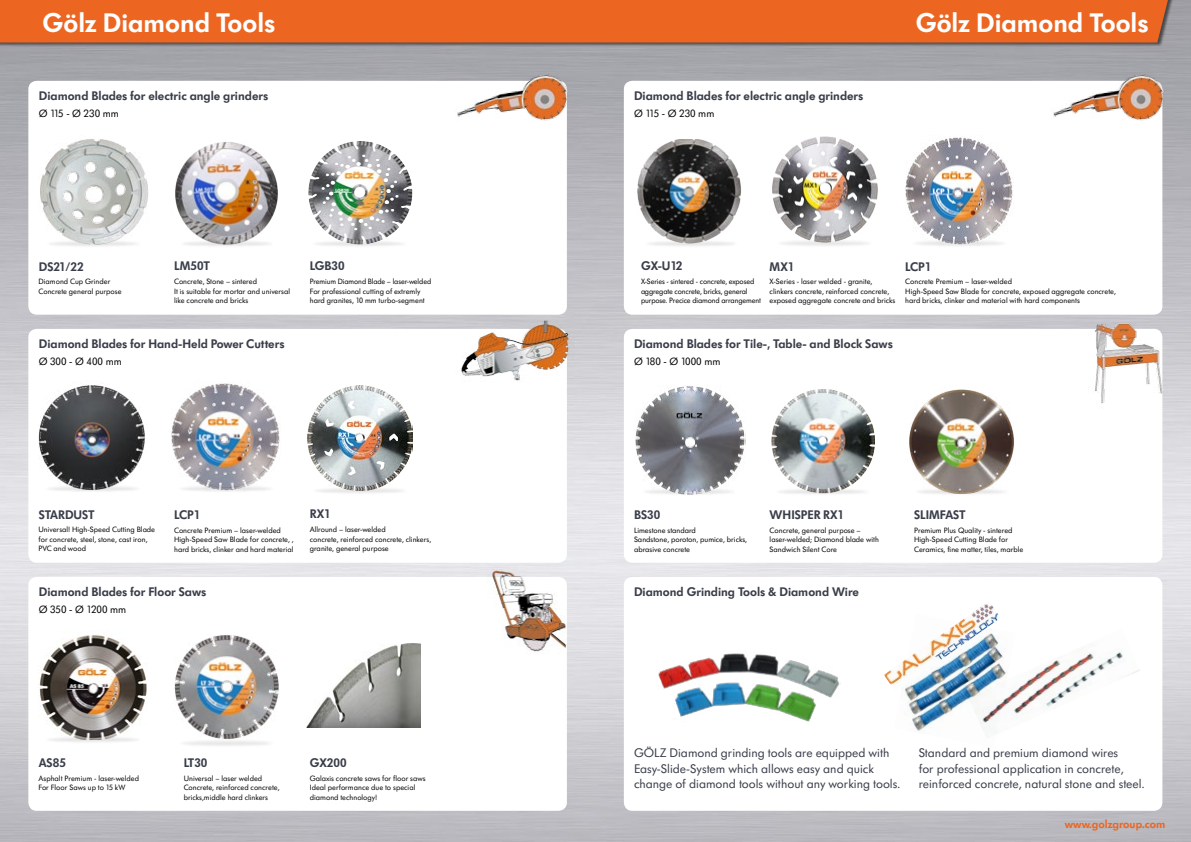
<style>
.page{position:relative;width:1191px;height:842px;background:#fff}
.page>*{position:absolute;margin:0;border:0;box-sizing:border-box;transform-origin:0 0}
.t1{font:28px "Futura SB Dem Bol";color:#fff}
.t2{font:13px "Futura SB Dem Bol";color:#393d49}
.t3{font:13px/15.6px "Futura SB";color:#393d49}
.t4{font:12px "Futura SB Dem Bol";color:#ec6622}
.t5{font:11px "Futura SB";color:#000}
.t6{font:8px/9.6px "Futura SB";color:#000}
</style>
<div class="page">
<div style="left:0;top:0;width:1182px;height:47px;background:#000;opacity:.55"></div>
<div style="left:0;top:0;width:1177px;height:43px;background:#ec6622"></div>
<img style="left:40px;top:139px;width:108px;height:107px">
<img style="left:680px;top:494px;width:32px;height:1px">
<img style="left:635px;top:386px;width:110px;height:108px">
<img style="left:448px;top:48px;width:130px;height:103px">
<img style="left:1044px;top:48px;width:130px;height:103px">
<img style="left:308px;top:141px;width:101px;height:104px">
<img style="left:1089px;top:306px;width:78px;height:105px">
<img style="left:929px;top:493px;width:64px;height:1px">
<img style="left:909px;top:389px;width:105px;height:104px">
<img style="left:637px;top:139px;width:105px;height:105px">
<img style="left:772px;top:136px;width:106px;height:109px">
<img style="left:39px;top:385px;width:106px;height:106px">
<img style="left:39px;top:635px;width:108px;height:105px">
<img style="left:937px;top:245px;width:47px;height:1px">
<img style="left:905px;top:136px;width:108px;height:109px">
<img style="left:175px;top:142px;width:103px;height:91px">
<img style="left:184px;top:233px;width:85px;height:13px">
<img style="left:771px;top:389px;width:80px;height:93px">
<img style="left:779px;top:482px;width:85px;height:12px">
<img style="left:454px;top:303px;width:121px;height:91px">
<img style="left:487px;top:567px;width:80px;height:85px">
<img style="left:209px;top:491px;width:36px;height:1px">
<img style="left:171px;top:383px;width:109px;height:108px">
<img style="left:317px;top:490px;width:85px;height:3px">
<img style="left:307px;top:385px;width:106px;height:105px">
<img style="left:1015px;top:649px;width:125px;height:69px">
<img style="left:658px;top:653px;width:182px;height:69px">
<img style="left:306px;top:643px;width:114px;height:84px">
<img style="left:174px;top:635px;width:105px;height:106px">
<img style="left:904px;top:652px;width:111px;height:79px">
<img style="left:884px;top:604px;width:116px;height:87px">
<h1 class="t1" style="left:43px;top:7px;width:234px">Gölz Diamond Tools</h1>
<h2 class="t2" style="left:39px;top:89px;width:231px">Diamond Blades for electric angle grinders</h2>
<h2 class="t2" style="left:634px;top:89px;width:231px">Diamond Blades for electric angle grinders</h2>
<h3 class="t5" style="left:39px;top:108px;width:82px">Ø 115 - Ø 230 mm</h3>
<h3 class="t5" style="left:634px;top:108px;width:82px">Ø 115 - Ø 230 mm</h3>
<h1 class="t1" style="left:915px;top:7px;width:234px">Gölz Diamond Tools</h1>
<h2 class="t2" style="left:39px;top:259px;width:46px">DS21/22</h2>
<p class="t6" style="left:39px;top:277px;width:85px">Diamond Cup Grinder<br>Concrete general purpose</p>
<h2 class="t2" style="left:174px;top:259px;width:37px">LM50T</h2>
<p class="t6" style="left:174px;top:277px;width:117px">Concrete, Stone – sintered<br>It is suitable for mortar and universal like concrete and bricks</p>
<h2 class="t2" style="left:310px;top:259px;width:36px">LGB30</h2>
<h2 class="t2" style="left:641px;top:259px;width:43px">GX-U12</h2>
<h2 class="t2" style="left:769px;top:259px;width:26px">MX1</h2>
<h2 class="t2" style="left:905px;top:259px;width:28px">LCP1</h2>
<p class="t6" style="left:310px;top:277px;width:123px">Premium Diamond Blade – laser-welded<br>For professional cutting of extremly hard granites, 10 mm turbo-segment</p>
<p class="t6" style="left:641px;top:277px;width:122px">X-Series - sintered - concrete, exposed aggregate concrete, bricks, general purpose. Precice diamond arrangement</p>
<p class="t6" style="left:769px;top:277px;width:127px">X-Series - laser welded - granite, clinkers concrete, reinforced concrete, exposed aggregate concrete and bricks</p>
<p class="t6" style="left:905px;top:277px;width:212px">Concrete Premium – laser-welded<br>High-Speed Saw Blade for concrete, exposed aggregate concrete, hard bricks, clinker and material with hard components</p>
<h2 class="t2" style="left:39px;top:337px;width:247px">Diamond Blades for Hand-Held Power Cutters</h2>
<h2 class="t2" style="left:634px;top:337px;width:260px">Diamond Blades for Tile-, Table- and Block Saws</h2>
<h3 class="t5" style="left:39px;top:356px;width:85px">Ø 300 - Ø 400 mm</h3>
<h3 class="t5" style="left:634px;top:356px;width:88px">Ø 180 - Ø 1000 mm</h3>
<h2 class="t2" style="left:39px;top:507px;width:58px">STARDUST</h2>
<h2 class="t2" style="left:174px;top:507px;width:28px">LCP1</h2>
<h2 class="t2" style="left:310px;top:507px;width:22px">RX1</h2>
<h2 class="t2" style="left:634px;top:508px;width:28px">BS30</h2>
<h2 class="t2" style="left:769px;top:508px;width:76px">WHISPER RX1</h2>
<h2 class="t2" style="left:914px;top:507px;width:53px">SLIMFAST</h2>
<p class="t6" style="left:39px;top:525px;width:118px">Universal! High-Speed Cutting Blade for concrete, steel, stone, cast iron,<br>PVC and wood</p>
<p class="t6" style="left:174px;top:525px;width:121px">Concrete Premium – laser-welded<br>High-Speed Saw Blade for concrete, , hard bricks, clinker and hard material</p>
<p class="t6" style="left:310px;top:525px;width:123px">Allround – laser-welded<br>concrete, reinforced concrete, clinkers, granite, general purpose</p>
<p class="t6" style="left:634px;top:525px;width:115px">Limestone standard<br>Sandstone, poroton, pumice, bricks, abrasive concrete</p>
<p class="t6" style="left:769px;top:525px;width:111px">Concrete, general purpose – laser-welded; Diamond blade with<br>Sandwich Silent Core</p>
<p class="t6" style="left:914px;top:525px;width:111px">Premium Plus Quality - sintered<br>High-Speed Cutting Blade for<br>Ceramics, fine matter, tiles, marble</p>
<h2 class="t2" style="left:39px;top:585px;width:169px">Diamond Blades for Floor Saws</h2>
<h2 class="t2" style="left:634px;top:585px;width:226px">Diamond Grinding Tools &amp; Diamond Wire</h2>
<h3 class="t5" style="left:39px;top:604px;width:89px">Ø 350 - Ø 1200 mm</h3>
<h2 class="t2" style="left:39px;top:756px;width:29px">AS85</h2>
<h2 class="t3" style="left:634px;top:745px;width:268px">GÖLZ Diamond grinding tools are equipped with<br>Easy-Slide-System which allows easy and quick change of diamond tools without any working tools.</h2>
<h2 class="t2" style="left:184px;top:755px;width:25px">LT30</h2>
<h2 class="t3" style="left:918px;top:745px;width:227px">Standard and premium diamond wires<br>for professional application in concrete, reinforced concrete, natural stone and steel.</h2>
<h2 class="t2" style="left:310px;top:756px;width:38px">GX200</h2>
<p class="t6" style="left:310px;top:773px;width:117px">Galaxis concrete saws for floor saws<br>Ideal performance due to special diamond technology!</p>
<p class="t6" style="left:39px;top:773px;width:102px">Asphalt Premium - laser-welded<br>For Floor Saws up to 15 kW</p>
<p class="t6" style="left:184px;top:773px;width:97px">Universal – laser welded<br>Concrete, reinforced concrete, bricks,middle hard clinkers</p>
<h3 class="t4" style="left:1064px;top:817px;width:102px">www.golzgroup.com</h3>
</div>
